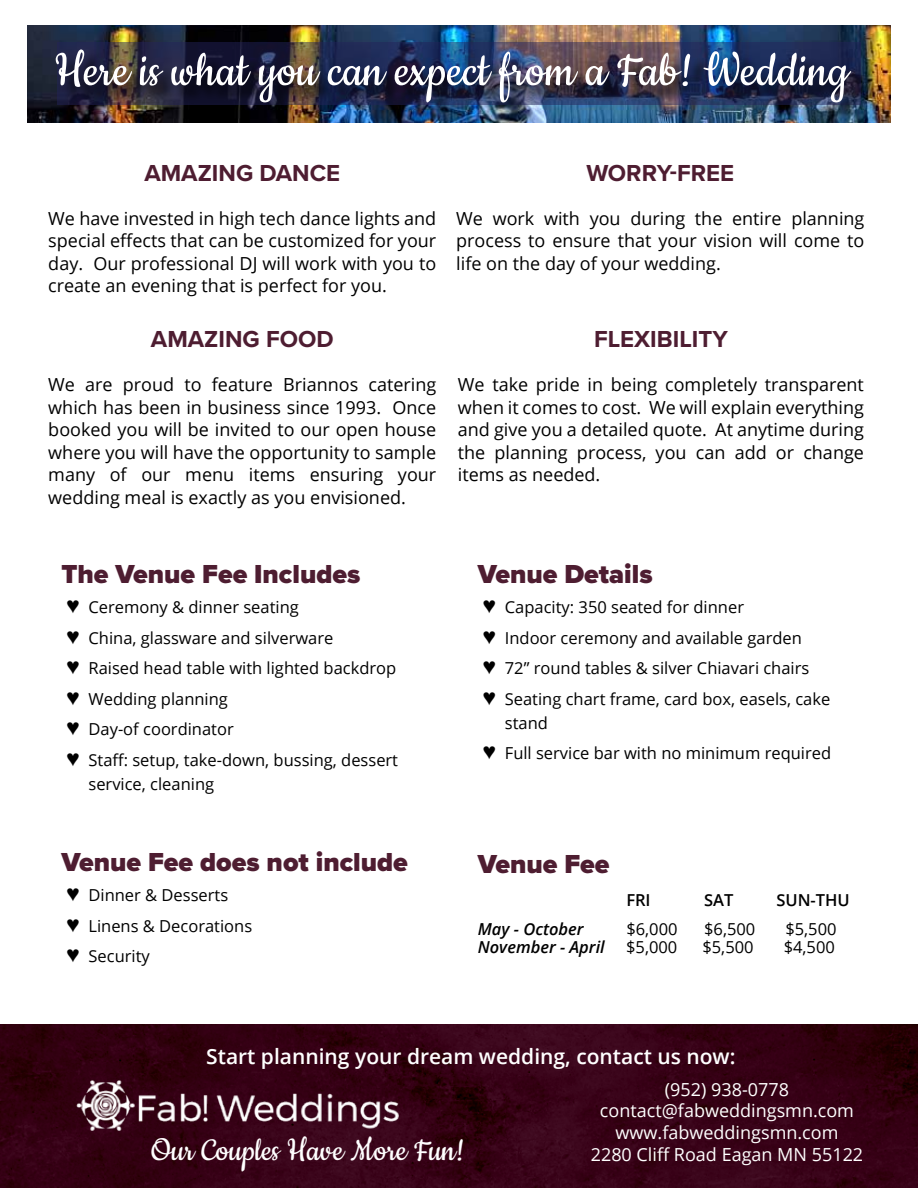
<style>
.page{position:relative;width:918px;height:1188px;background:#fff}
.page>*{position:absolute;margin:0;border:0;box-sizing:border-box;transform-origin:0 0}
.t1{font:54px "Cookie";color:#fff}
.t2{font:36px "Cookie";color:#fff}
.t3{font:900 27px "Proxima Nova";color:#4e1d31}
.t4{font:700 24px "Proxima Nova";color:#4e1d31}
.t5{font:600 21px "Open Sans";color:#fff}
.t6{font:18px/22.5px "Open Sans";color:#000;text-align:justify}
.t7{font:18px/21.6px "Open Sans";color:#fff;text-align:center}
.t8{font:16.5px/30.5px "Open Sans";color:#000}
.t9{font:italic 600 16.5px "Open Sans";color:#000}
.t10{font:600 16.5px "Open Sans";color:#000}
</style>
<div class="page">
<img style="left:0;top:1025px;width:918px;height:163px">
<img style="left:27px;top:26px;width:864px;height:96px">
<svg style="left:57px;top:43px;width:804px;height:62px;background:#333756"></svg>
<div style="left:59px;top:52px;width:810px;height:68px;background:#000;opacity:.75"></div>
<img style="left:76px;top:1077px;width:324px;height:66px">
<h1 class="t1" style="left:54px;top:43px;width:796px">Here is what you can expect from a Fab! Wedding</h1>
<h3 class="t4" style="left:144px;top:155px;width:197px">AMAZING DANCE</h3>
<p class="t6" style="left:48px;top:207px;width:390px">We have invested in high tech dance lights and special effects that can be customized for your day. Our professional DJ will work with you to create an evening that is perfect for you.</p>
<h3 class="t4" style="left:151px;top:321px;width:184px">AMAZING FOOD</h3>
<p class="t6" style="left:48px;top:373px;width:390px">We are proud to feature Briannos catering which has been in business since 1993. Once booked you will be invited to our open house where you will have the opportunity to sample many of our menu items ensuring your wedding meal is exactly as you envisioned.</p>
<h3 class="t4" style="left:586px;top:155px;width:149px">WORRY-FREE</h3>
<p class="t6" style="left:456px;top:207px;width:410px">We work with you during the entire planning process to ensure that your vision will come to life on the day of your wedding.</p>
<h3 class="t4" style="left:594px;top:321px;width:135px">FLEXIBILITY</h3>
<p class="t6" style="left:458px;top:373px;width:408px">We take pride in being completely transparent when it comes to cost. We will explain everything and give you a detailed quote. At anytime during the planning process, you can add or change items as needed.</p>
<h3 class="t3" style="left:62px;top:554px;width:300px">The Venue Fee Includes</h3>
<p class="t8" style="left:67px;top:592px;width:333px">♥ Ceremony &amp; dinner seating<br>♥ China, glassware and silverware<br>♥ Raised head table with lighted backdrop ♥ Wedding planning<br>♥ Day-of coordinator<br>♥ Staff: setup, take-down, bussing, dessert</p>
<p class="t8" style="left:88px;top:768px;width:127px">service, cleaning</p>
<h3 class="t3" style="left:478px;top:554px;width:176px">Venue Details</h3>
<p class="t8" style="left:483px;top:592px;width:349px">♥ Capacity: 350 seated for dinner<br>♥ Indoor ceremony and available garden<br>♥ 72” round tables &amp; silver Chiavari chairs<br>♥ Seating chart frame, card box, easels, cake</p>
<p class="t8" style="left:483px;top:707px;width:349px;text-indent:22px">stand<br>♥ Full service bar with no minimum required</p>
<h3 class="t3" style="left:62px;top:842px;width:348px">Venue Fee does not include</h3>
<p class="t8" style="left:67px;top:880px;width:187px">♥ Dinner &amp; Desserts<br>♥ Linens &amp; Decorations ♥ Security</p>
<h3 class="t3" style="left:478px;top:844px;width:133px">Venue Fee</h3>
<p class="t10" style="left:626px;top:889px;width:26px">FRI</p>
<p class="t10" style="left:704px;top:889px;width:31px">SAT</p>
<p class="t10" style="left:776px;top:889px;width:75px">SUN-THU</p>
<p class="t9" style="left:478px;top:918px;width:107px">May - October</p>
<p class="t8" style="left:626px;top:913px;width:53px">$6,000</p>
<p class="t8" style="left:704px;top:913px;width:53px">$6,500</p>
<p class="t8" style="left:785px;top:913px;width:53px">$5,500</p>
<p class="t9" style="left:478px;top:936px;width:128px">November - April</p>
<p class="t8" style="left:626px;top:931px;width:53px">$5,000</p>
<p class="t8" style="left:702px;top:931px;width:53px">$5,500</p>
<p class="t8" style="left:784px;top:931px;width:53px">$4,500</p>
<p class="t5" style="left:206px;top:1042px;width:531px">Start planning your dream wedding, contact us now:</p>
<p class="t7" style="left:600px;top:1078px;width:256px">(952) 938-0778 contact@fabweddingsmn.com www.fabweddingsmn.com</p>
<h2 class="t2" style="left:151px;top:1131px;width:315px">Our Couples Have More Fun!</h2>
<p class="t7" style="left:591px;top:1143px;width:274px">2280 Cliff Road Eagan MN 55122</p>
</div>
